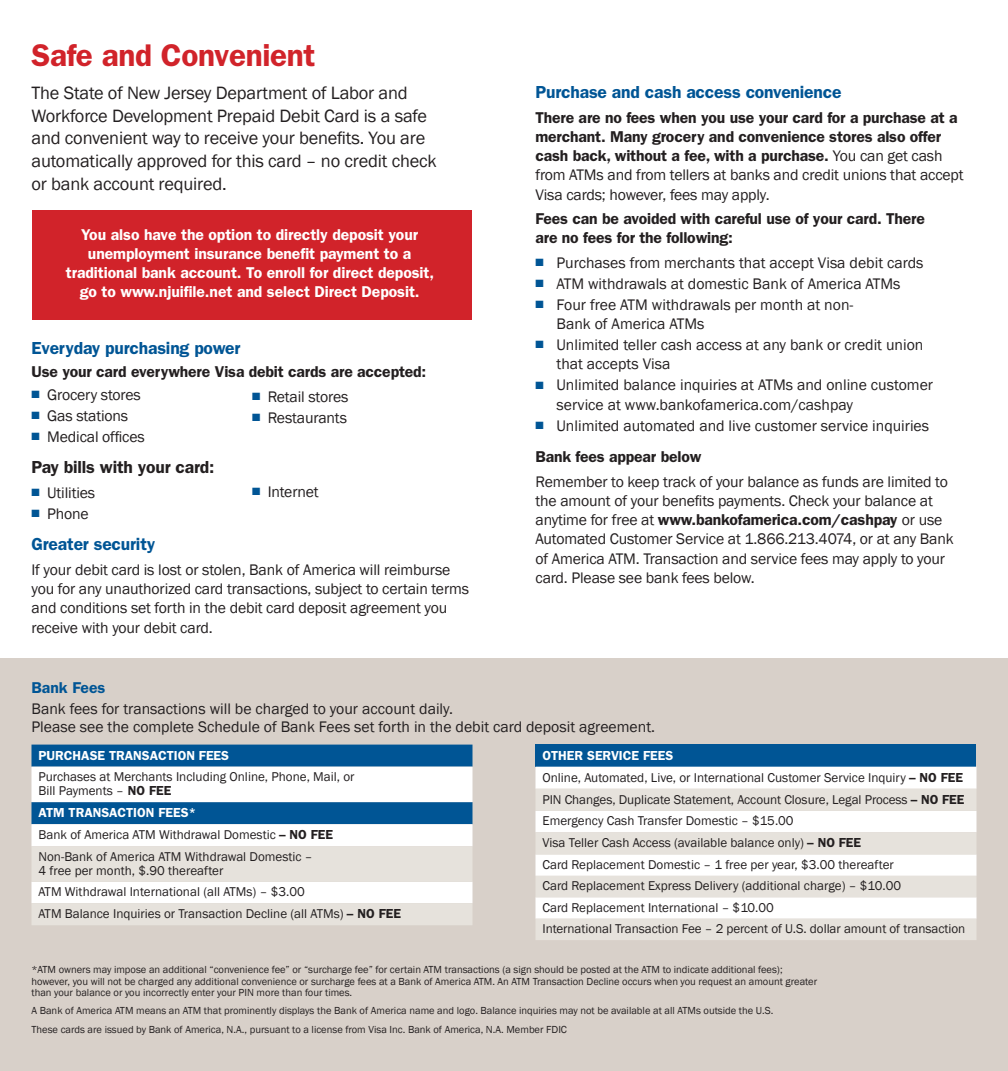
<style>
.page{position:relative;width:1008px;height:1071px;background:#fff}
.page>*{position:absolute;margin:0;border:0;box-sizing:border-box;transform-origin:0 0}
.t1{font:600 31.5px "Franklin Gothic";letter-spacing:-.01em;color:#d1232a}
.t2{font:18.38px/22.8px "Franklin Gothic";letter-spacing:-.01em;color:#231f20}
.t3{font:600 17.5px "Franklin Gothic";letter-spacing:-.01em;color:#005595}
.t4{font:600 17.5px "Franklin Gothic";letter-spacing:-.01em;color:#231f20}
.t5{font:15.75px/19.2px "Franklin Gothic";letter-spacing:-.01em;color:#231f20}
.t6{font:600 15.75px/19.2px "Franklin Gothic";letter-spacing:-.01em;color:#231f20}
.t7{font:600 15.75px/19.2px "Franklin Gothic";letter-spacing:-.005em;color:#fff;text-align:center}
.t8{font:600 15.75px "Franklin Gothic";color:#005595}
.t9{font:13.12px/21.7px "Franklin Gothic";color:#231f20}
.t10{font:600 13.12px "Franklin Gothic";color:#fff}
.t11{font:10.5px/11.4px "Franklin Gothic";color:#231f20}
.s1{color:#005595}
.s2{font-weight:400}
.s3{font-weight:600}
.s4{font-weight:600;color:#fff}
</style>
<div class="page">
<div style="left:0;top:658px;width:1008px;height:413px;background:#d8d0c9"></div>
<div style="left:32px;top:210px;width:440px;height:110px;background:#d1232a"></div>
<div style="left:32px;top:745px;width:440px;height:22px;background:#005595"></div>
<svg style="left:32px;top:767px;width:440px;height:79px;fill:#fff"></svg>
<svg style="left:32px;top:846px;width:440px;height:79px"></svg>
<div style="left:536px;top:745px;width:440px;height:22px;background:#005595"></div>
<div style="left:536px;top:767px;width:440px;height:22px;background:#fff"></div>
<svg style="left:536px;top:789px;width:440px;height:151px;fill:#e6e2dc"></svg>
<h1 class="t1" style="left:32px;top:36px;width:286px">Safe and Convenient</h1>
<p class="t2" style="left:32px;top:82px;width:407px">The State of New Jersey Department of Labor and Workforce Development Prepaid Debit Card is a safe and convenient way to receive your benefits. You are automatically approved for this card – no credit check or bank account required.</p>
<p class="t7" style="left:66px;top:225px;width:370px">You also have the option to directly deposit your unemployment insurance benefit payment to a traditional bank account. To enroll for direct deposit, go to www.njuifile.net and select Direct Deposit.</p>
<p class="t3" style="left:32px;top:338px;width:211px">Everyday purchasing power</p>
<p class="t6" style="left:32px;top:362px;width:396px">Use your card everywhere Visa debit cards are accepted:</p>
<p class="t5" style="left:32px;top:385px;width:111px"><span class="s1">■</span> G rocery stores</p>
<p class="t5" style="left:32px;top:406px;width:98px"><span class="s1">■</span> Gas stations</p>
<p class="t5" style="left:32px;top:427px;width:115px"><span class="s1">■</span> Medical offices</p>
<p class="t4" style="left:32px;top:457px;width:184px">Pay bills with your card:</p>
<p class="t5" style="left:32px;top:483px;width:65px"><span class="s1">■</span> Utilities</p>
<p class="t5" style="left:32px;top:504px;width:59px"><span class="s1">■</span> Phone</p>
<p class="t3" style="left:32px;top:534px;width:125px">Greater security</p>
<p class="t5" style="left:32px;top:560px;width:439px">If your debit card is lost or stolen, Bank of America will reimburse you for any unauthorized card transactions, subject to certain terms and conditions set forth in the debit card deposit agreement you receive with your debit card.</p>
<p class="t5" style="left:252px;top:387px;width:98px"><span class="s1">■</span> Retail stores</p>
<p class="t5" style="left:252px;top:408px;width:97px"><span class="s1">■</span> Restaurants</p>
<p class="t5" style="left:252px;top:482px;width:68px"><span class="s1">■</span> Internet</p>
<p class="t3" style="left:536px;top:82px;width:308px">Purchase and cash access convenience</p>
<p class="t6" style="left:536px;top:108px;width:430px">There are no fees when you use your card for a purchase at a merchant. Many grocery and convenience stores also offer cash back, without a fee, with a purchase. <span class="s2">You can get cash from ATMs and from tellers at banks and credit unions that accept Visa cards; however, fees may apply.</span></p>
<p class="t6" style="left:536px;top:209px;width:391px">Fees can be avoided with careful use of your card. There are no fees for the following:</p>
<p class="t5" style="left:536px;top:253px;width:389px"><span class="s1">■</span> Purchases from merchants that accept Visa debit cards</p>
<p class="t5" style="left:536px;top:274px;width:367px"><span class="s1">■</span> ATM withdrawals at domestic Bank of America ATMs</p>
<p class="t5" style="left:556px;top:295px;width:298px;text-indent:-21px"><span class="s1">■</span> Four free ATM withdrawals per month at non-<br>Bank of America ATMs</p>
<p class="t5" style="left:556px;top:336px;width:369px;text-indent:-21px"><span class="s1">■</span> Unlimited teller cash access at any bank or credit union that accepts Visa</p>
<p class="t5" style="left:556px;top:376px;width:378px;text-indent:-21px"><span class="s1">■</span> Unlimited balance inquiries at ATMs and online customer service at www.bankofamerica.com/cashpay</p>
<p class="t5" style="left:536px;top:410px;width:395px;line-height:31.5px"><span class="s1">■</span> Unlimited automated and live customer service inquiries<br><span class="s3">Bank fees appear below</span></p>
<p class="t5" style="left:536px;top:472px;width:420px">Remember to keep track of your balance as funds are limited to the amount of your benefits payments. Check your balance at anytime for free at <span class="s3">www.bankofamerica.com/cashpay</span> or use Automated Customer Service at 1.866.213.4074, or at any Bank of America ATM. Transaction and service fees may apply to your card. Please see bank fees below.</p>
<p class="t8" style="left:32px;top:679px;width:76px">Bank Fees</p>
<p class="t5" style="left:32px;top:701px;width:625px;line-height:17.5px">Bank fees for transactions will be charged to your account daily.<br>Please see the complete Schedule of Bank Fees set forth in the debit card deposit agreement.</p>
<p class="t10" style="left:38px;top:747px;width:192px">PURCHASE TRANSACTION FEES</p>
<p class="t9" style="left:38px;top:770px;width:318px;line-height:14px">Purchases at Merchants Including Online, Phone, Mail, or<br>Bill Payments – <span class="s3">No fee</span></p>
<p class="t9" style="left:38px;top:802px;width:281px"><span class="s4">ATM TRANSACTION FEES*<br></span>Bank of America ATM Withdrawal Domestic <span class="s3">– No fee<br></span>Non-Bank of America ATM Withdrawal Domestic –</p>
<p class="t9" style="left:38px;top:860px;width:349px">4 free per month, $.90 thereafter<br>ATM Withdrawal International (all ATMs) – $3.00<br>ATM Balance Inquiries or Transaction Decline (all ATMs) <span class="s3">– No fee</span></p>
<p class="t9" style="left:542px;top:745px;width:424px"><span class="s4">OTHER SERVICE FEES<br></span>Online, Automated, Live, or International Customer Service Inquiry <span class="s3">– No fee </span>PIN Changes, Duplicate Statement, Account Closure, Legal Process <span class="s3">– No fee </span>Emergency Cash Transfer Domestic – $15.00<br>Visa Teller Cash Access (available balance only) <span class="s3">– No fee<br></span>Card Replacement Domestic – 1 free per year, $3.00 thereafter<br>Card Replacement Express Delivery (additional charge) – $10.00<br>Card Replacement International – $10.00<br>International Transaction Fee – 2 percent of U.S. dollar amount of transaction</p>
<p class="t11" style="left:32px;top:964px;width:787px">*ATM owners may impose an additional “convenience fee” or “surcharge fee” for certain ATM transactions (a sign should be posted at the ATM to indicate additional fees); however, you will not be charged any additional convenience or surcharge fees at a Bank of America ATM. An ATM Transaction Decline occurs when you request an amount greater than your balance or you incorrectly enter your PIN more than four times.</p>
<p class="t11" style="left:32px;top:1002px;width:743px;line-height:18.4px">A Bank of America ATM means an ATM that prominently displays the Bank of America name and logo. Balance inquiries may not be available at all ATMs outside the U.S.<br>These cards are issued by Bank of America, N.A., pursuant to a license from Visa Inc. Bank of America, N.A. Member FDIC</p>
</div>
